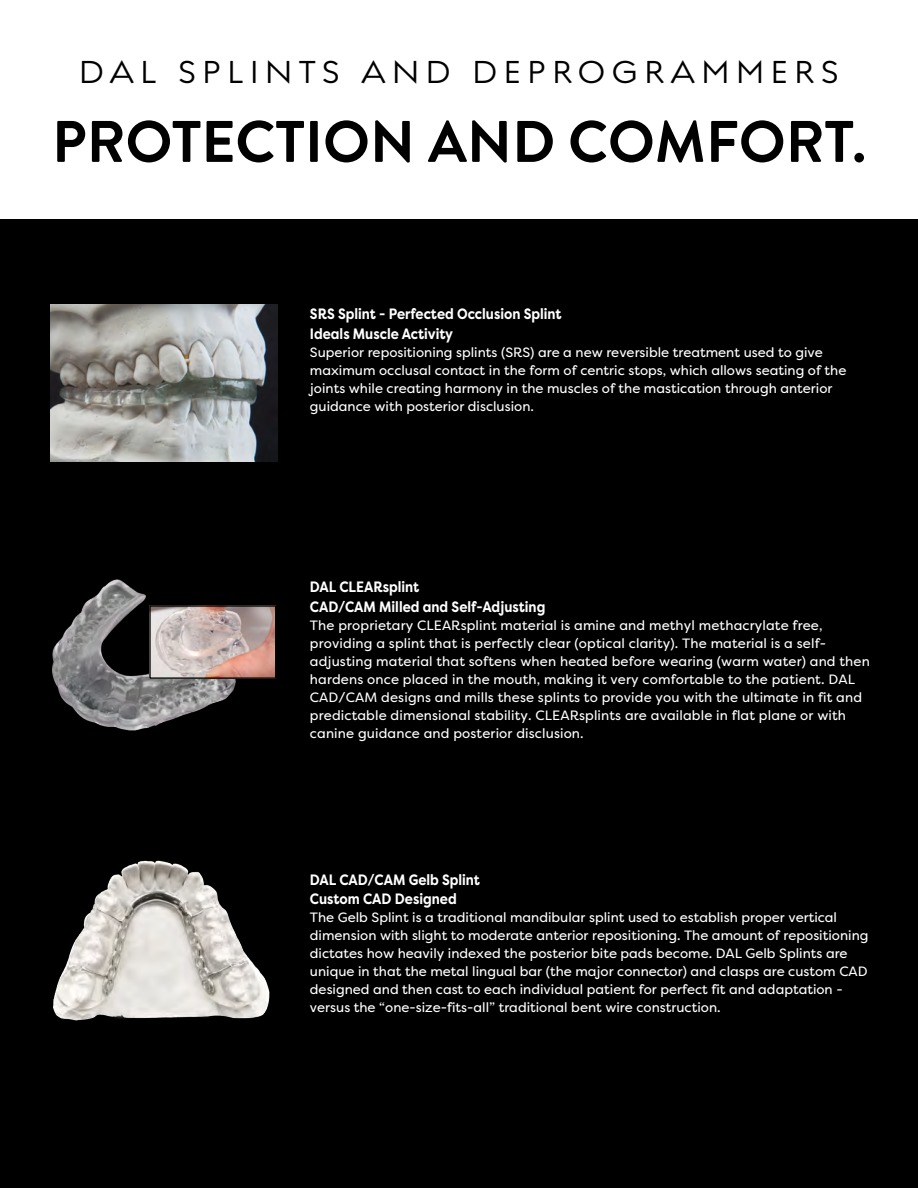
<style>
.page{position:relative;width:918px;height:1188px;background:#fff}
.page>*{position:absolute;margin:0;border:0;box-sizing:border-box;transform-origin:0 0}
.t1{font:700 58.5px "Brandon Grotesque";color:#000}
.t2{font:500 34.5px "Regulator Nova";letter-spacing:.19em;color:#000}
.t3{font:700 15px "Filson Pro";color:#fff;scale:.88 1}
.t4{font:13.5px/18px "Filson Pro";color:#fff}
</style>
<div class="page">
<div style="left:0;top:219px;width:918px;height:969px;background:#000"></div>
<img style="left:52px;top:579px;width:184px;height:152px">
<img style="left:151px;top:607px;width:123px;height:70px">
<div style="left:149px;top:605px;width:127px;height:74px;border:1px solid #000"></div>
<img style="left:53px;top:860px;width:217px;height:161px">
<img style="left:51px;top:304px;width:227px;height:158px">
<p class="t2" style="left:79px;top:53px;width:761px">DAL SPLINTS AND DEPROGRAMMERS</p>
<p class="t1" style="left:52px;top:101px;width:816px">PROTECTION AND COMFORT.</p>
<p class="t3" style="left:310px;top:305px;width:287px">SRS Splint - Perfected Occlusion Splint</p>
<p class="t3" style="left:310px;top:324px;width:164px">Ideals Muscle Activity</p>
<p class="t4" style="left:310px;top:343px;width:538px">Superior repositioning splints (SRS) are a new reversible treatment used to give maximum occlusal contact in the form of centric stops, which allows seating of the joints while creating harmony in the muscles of the mastication through anterior guidance with posterior disclusion.</p>
<p class="t3" style="left:310px;top:578px;width:126px">DAL CLEARsplint</p>
<p class="t3" style="left:310px;top:597px;width:269px">CAD/CAM Milled and Self-Adjusting</p>
<p class="t4" style="left:310px;top:616px;width:561px">The proprietary CLEARsplint material is amine and methyl methacrylate free, providing a splint that is perfectly clear (optical clarity). The material is a self&shy;adjusting material that softens when heated before wearing (warm water) and then hardens once placed in the mouth, making it very comfortable to the patient. DAL CAD/CAM designs and mills these splints to provide you with the ultimate in fit and predictable dimensional stability. CLEARsplints are available in flat plane or with canine guidance and posterior disclusion.</p>
<p class="t3" style="left:310px;top:870px;width:195px">DAL CAD/CAM Gelb Splint</p>
<p class="t3" style="left:310px;top:890px;width:168px">Custom CAD Designed</p>
<p class="t4" style="left:310px;top:908px;width:560px">The Gelb Splint is a traditional mandibular splint used to establish proper vertical dimension with slight to moderate anterior repositioning. The amount of repositioning dictates how heavily indexed the posterior bite pads become. DAL Gelb Splints are unique in that the metal lingual bar (the major connector) and clasps are custom CAD designed and then cast to each individual patient for perfect fit and adaptation - versus the “one-size-fits-all” traditional bent wire construction.</p>
</div>
